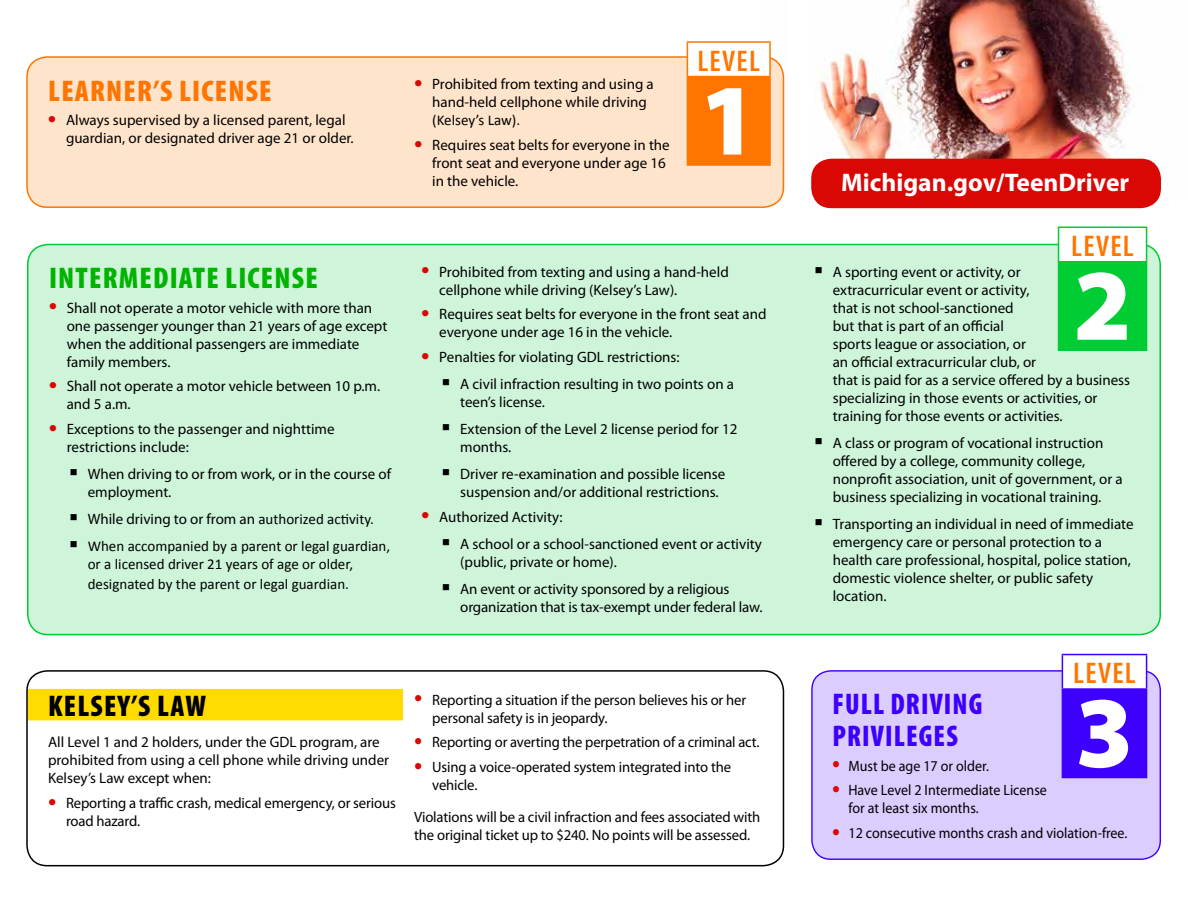
<style>
.page{position:relative;width:1188px;height:918px;background:#fff}
.page>*{position:absolute;margin:0;border:0;box-sizing:border-box;transform-origin:0 0}
.t1{font:900 102px "Myriad Pro";color:#fff}
.t2{font:900 condensed 30px/31.5px "Myriad Pro";letter-spacing:.04em;color:#3d00ff;scale:.94 1}
.t3{font:900 condensed 30px "Myriad Pro";letter-spacing:.04em;color:#00b400}
.t4{font:900 condensed 30px "Myriad Pro";letter-spacing:.04em;color:#ff7500}
.t5{font:600 condensed 30px "Myriad Pro";letter-spacing:.04em;color:#ff7500}
.t6{font:900 condensed 30px "Myriad Pro";letter-spacing:.04em;color:#000}
.t7{font:700 25.5px "Myriad Pro";color:#fff}
.t8{font:15px/18px "Myriad Pro";color:#000}
.t9{font:15px/18px "Calibri";color:#000}
.t10{font:15px/18px "Myriad Pro";color:#000;scale:.94 1}
.s1{font-size:30px;color:#da0804}
.s2{font-family:"Calibri"}
</style>
<div class="page">
<img style="left:771px;top:0;width:390px;height:195px">
<div style="left:789px;top:0;width:18px;height:918px;background:#fff"></div>
<div style="left:27px;top:57px;width:756px;height:150px;background:#ffe4cc;border-radius:20px"></div>
<div style="left:26px;top:56px;width:758px;height:152px;border:2px solid #ff7500;border-radius:20px"></div>
<div style="left:28px;top:244px;width:1132px;height:391px;background:#cef5da;border-radius:20px"></div>
<div style="left:687px;top:42px;width:83px;height:35px;background:#fff"></div>
<div style="left:687px;top:77px;width:83px;height:88px;background:#ff7500"></div>
<hr style="left:687px;top:41px;width:84px;height:2px;background:#ff7500">
<hr style="left:687px;top:43px;width:1px;height:33px;background:#ff7500">
<hr style="left:769px;top:43px;width:2px;height:33px;background:#ff7500">
<hr style="left:687px;top:76px;width:84px;height:1px;background:#ff7500">
<hr style="left:769px;top:77px;width:2px;height:87px;background:#ff7500">
<hr style="left:687px;top:164px;width:84px;height:2px;background:#ff7500">
<div style="left:1059px;top:227px;width:88px;height:35px;background:#fff"></div>
<div style="left:1059px;top:262px;width:88px;height:88px;background:#00cd34"></div>
<hr style="left:1058px;top:226px;width:89px;height:2px;background:#00cd34">
<hr style="left:1058px;top:228px;width:1px;height:33px;background:#00cd34">
<hr style="left:1146px;top:228px;width:1px;height:33px;background:#00cd34">
<hr style="left:1058px;top:261px;width:89px;height:1px;background:#00cd34">
<hr style="left:1058px;top:262px;width:1px;height:88px;background:#00cd34">
<hr style="left:1058px;top:350px;width:89px;height:1px;background:#00cd34">
<div style="left:28px;top:689px;width:375px;height:31px;background:#ffdb00"></div>
<div style="left:26px;top:670px;width:758px;height:196px;border:2px solid #000;border-radius:20px"></div>
<div style="left:812px;top:671px;width:348px;height:188px;background:#dccdff;border-radius:19px"></div>
<div style="left:811px;top:670px;width:350px;height:190px;border:1px solid #3d00ff;border-radius:19px"></div>
<div style="left:1062px;top:655px;width:85px;height:34px;background:#fff"></div>
<div style="left:1062px;top:689px;width:85px;height:89px;background:#3d00ff"></div>
<hr style="left:1062px;top:654px;width:85px;height:1px;background:#3d00ff">
<hr style="left:1062px;top:655px;width:1px;height:33px;background:#3d00ff">
<hr style="left:1146px;top:655px;width:1px;height:33px;background:#3d00ff">
<hr style="left:1062px;top:688px;width:85px;height:2px;background:#3d00ff">
<div style="left:811px;top:159px;width:350px;height:49px;background:#da0804;border-radius:20px"></div>
<h2 class="t4" style="left:48px;top:71px;width:225px">LEARNER’S LICENSE</h2>
<p class="t8" style="left:66px;top:111px;width:289px;text-indent:-18px"><span class="s1">•</span> Always supervised by a licensed parent, legal guardian, or designated driver age 21 or older.</p>
<p class="t8" style="left:432px;top:75px;width:223px;text-indent:-18px"><span class="s1">•</span> Prohibited from texting and using a hand-held cellphone while driving</p>
<p class="t9" style="left:432px;top:111px;width:89px">(Kelsey’s Law).</p>
<p class="t8" style="left:432px;top:136px;width:239px;text-indent:-18px"><span class="s1">•</span> Requires seat belts for everyone in the front seat and everyone under age 16 in the vehicle.</p>
<h2 class="t5" style="left:697px;top:42px;width:64px">LEVEL</h2>
<h1 class="t1" style="left:700px;top:52px;width:60px">1</h1>
<h2 class="t3" style="left:49px;top:259px;width:270px">INTERMEDIATE LICENSE</h2>
<p class="t8" style="left:67px;top:298px;width:322px;text-indent:-18px"><span class="s1">•</span> Shall not operate a motor vehicle with more than one passenger younger than 21 years of age except when the additional passengers are immediate family members.</p>
<p class="t8" style="left:67px;top:377px;width:315px;text-indent:-18px"><span class="s1">•</span> Shall not operate a motor vehicle between 10 p.m. and 5 a.m.</p>
<p class="t8" style="left:67px;top:420px;width:269px;text-indent:-18px"><span class="s1">•</span> Exceptions to the passenger and nighttime restrictions include:</p>
<p class="t8" style="left:88px;top:465px;width:305px">When driving to or from work, or in the course of employment.</p>
<p class="t8" style="left:88px;top:510px;width:288px">While driving to or from an <span class="s2">authorized activity.</span></p>
<p class="t9" style="left:88px;top:537px;width:304px">When accompanied by a parent or legal guardian, or a licensed driver 21 years of age or older,</p>
<p class="t9" style="left:88px;top:574px;width:263px">designated by the parent or legal guardian.</p>
<p class="t8" style="left:439px;top:262px;width:291px;text-indent:-18px"><span class="s1">•</span> Prohibited from texting and using a hand-held cellphone while driving (Kelsey’s Law).</p>
<p class="t8" style="left:439px;top:305px;width:329px;text-indent:-18px"><span class="s1">•</span> Requires seat belts for everyone in the front seat and everyone under age 16 in the vehicle.</p>
<p class="t8" style="left:460px;top:343px;width:275px;line-height:27px;text-indent:-39px"><span class="s1">•</span> Penalties for violating GDL restrictions:<br>A civil infraction resulting in two points on a</p>
<p class="t8" style="left:460px;top:388px;width:279px;line-height:27px">teen’s license.<br>Extension of the Level 2 license period for 12</p>
<p class="t8" style="left:460px;top:433px;width:267px;line-height:27px">months.<br>Driver re-examination and possible license</p>
<p class="t8" style="left:460px;top:483px;width:260px">suspension and/or additional restrictions.</p>
<p class="t8" style="left:460px;top:503px;width:303px;line-height:27px;text-indent:-39px"><span class="s1">•</span> Authorized Activity:<br>A school or a school-sanctioned event or activity</p>
<p class="t8" style="left:460px;top:548px;width:271px;line-height:27px">(public, private or home).<br>An event or activity sponsored by a religious</p>
<p class="t8" style="left:460px;top:598px;width:304px">organization that is tax-exempt under federal law.</p>
<h2 class="t6" style="left:48px;top:687px;width:159px">KELSEY’S LAW</h2>
<p class="t8" style="left:48px;top:733px;width:343px">All Level 1 and 2 holders, under the GDL program, are prohibited from using a cell phone while driving under<br>Kelsey’s Law except when:</p>
<p class="t8" style="left:66px;top:794px;width:331px;text-indent:-18px"><span class="s1">•</span> Reporting a traffic crash, medical emergency, or serious road hazard.</p>
<p class="t8" style="left:432px;top:690px;width:316px;text-indent:-18px"><span class="s1">•</span> Reporting a situation if the person believes his or her personal safety is in jeopardy.</p>
<p class="t8" style="left:414px;top:733px;width:347px"><span class="s1">•</span> Reporting or averting the perpetration of a criminal act.</p>
<p class="t8" style="left:432px;top:758px;width:300px;text-indent:-18px"><span class="s1">•</span> Using a voice-operated system integrated into the vehicle.</p>
<p class="t8" style="left:414px;top:807px;width:348px">Violations will be a civil infraction and fees associated with the original ticket up to $240. No points will be assessed.</p>
<h3 class="t7" style="left:841px;top:166px;width:290px">Michigan.gov/TeenDriver</h3>
<h2 class="t5" style="left:1071px;top:227px;width:64px">LEVEL</h2>
<h1 class="t1" style="left:1073px;top:237px;width:60px">2</h1>
<p class="t8" style="left:833px;top:262px;width:299px">A sporting event or activity, or<br>extracurricular event or activity,<br>that is not school-sanctioned<br>but that is part of an official<br>sports league or association, or<br>an official extracurricular club, or<br>that is paid for as a service offered by a business specializing in those events or activities, or training for those events or activities.</p>
<p class="t8" style="left:833px;top:433px;width:291px">A class or program of vocational instruction offered by a college, community college, nonprofit association, unit of government, or a business specializing in vocational training.</p>
<p class="t8" style="left:833px;top:514px;width:302px">Transporting an individual in need of immediate emergency care or personal protection to a health care professional, hospital, police station, domestic violence shelter, or public safety location.</p>
<h2 class="t5" style="left:1073px;top:655px;width:64px">LEVEL</h2>
<h1 class="t1" style="left:1075px;top:665px;width:60px">3</h1>
<h2 class="t2" style="left:833px;top:688px;width:161px">FULL DRIVING<br>PRIVILEGES</h2>
<p class="t10" style="left:832px;top:756px;width:168px"><span class="s1">•</span> Must be age 17 or older.</p>
<p class="t10" style="left:848px;top:781px;width:213px;text-indent:-16px"><span class="s1">•</span> Have Level 2 Intermediate License for at least six months.</p>
<p class="t10" style="left:832px;top:824px;width:316px"><span class="s1">•</span> 12 consecutive months crash and violation-free.</p>
</div>
